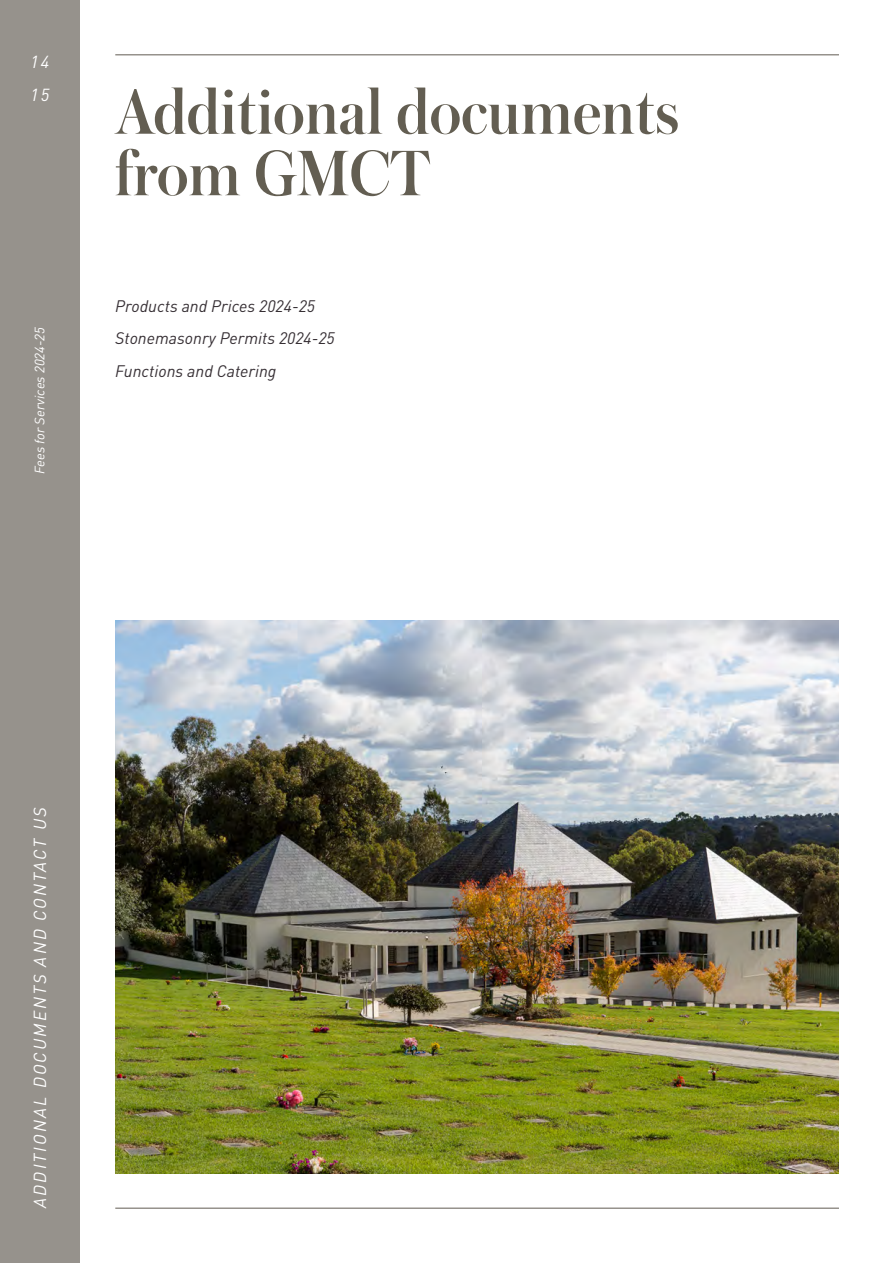
<style>
.page{position:relative;width:893px;height:1263px;background:#fff}
.page>*{position:absolute;margin:0;border:0;box-sizing:border-box;transform-origin:0 0}
.t1{font:500 67.5px/61.5px "Austin";color:#635e52}
.t2{font:italic 17.25px/33.8px "DIN";letter-spacing:.12em;color:#fff}
.Body_copy_-_11pt{font:italic 16.5px "DIN";color:#362f34}
.t3{font:italic 13.5px "DIN";color:#fff}
</style>
<div class="page">
<div style="left:0;top:0;width:80px;height:1263px;background:#96928c"></div>
<hr style="left:115px;top:54px;width:724px;height:2px;background:#96928c">
<hr style="left:115px;top:1207px;width:724px;height:2px;background:#96928c">
<img style="left:115px;top:621px;width:724px;height:553px">
<p class="t2" style="left:30px;top:44px;width:21px">14<br>15</p>
<p class="t3" style="left:31px;top:474px;width:149px;rotate:-90deg">Fees for Services 2024-25</p>
<p class="t1" style="left:115px;top:79px;width:565px">Additional documents from GMCT</p>
<p class="Body_copy_-_11pt" style="left:115px;top:295px;width:201px">Products and Prices 2024-25</p>
<p class="Body_copy_-_11pt" style="left:115px;top:328px;width:221px">Stonemasonry Permits 2024-25</p>
<p class="Body_copy_-_11pt" style="left:115px;top:360px;width:163px">Functions and Catering</p>
<p class="t2" style="left:23px;top:1208px;width:402px;rotate:-90deg">ADDITIONAL DOCUMENTS AND CONTACT US</p>
</div>
